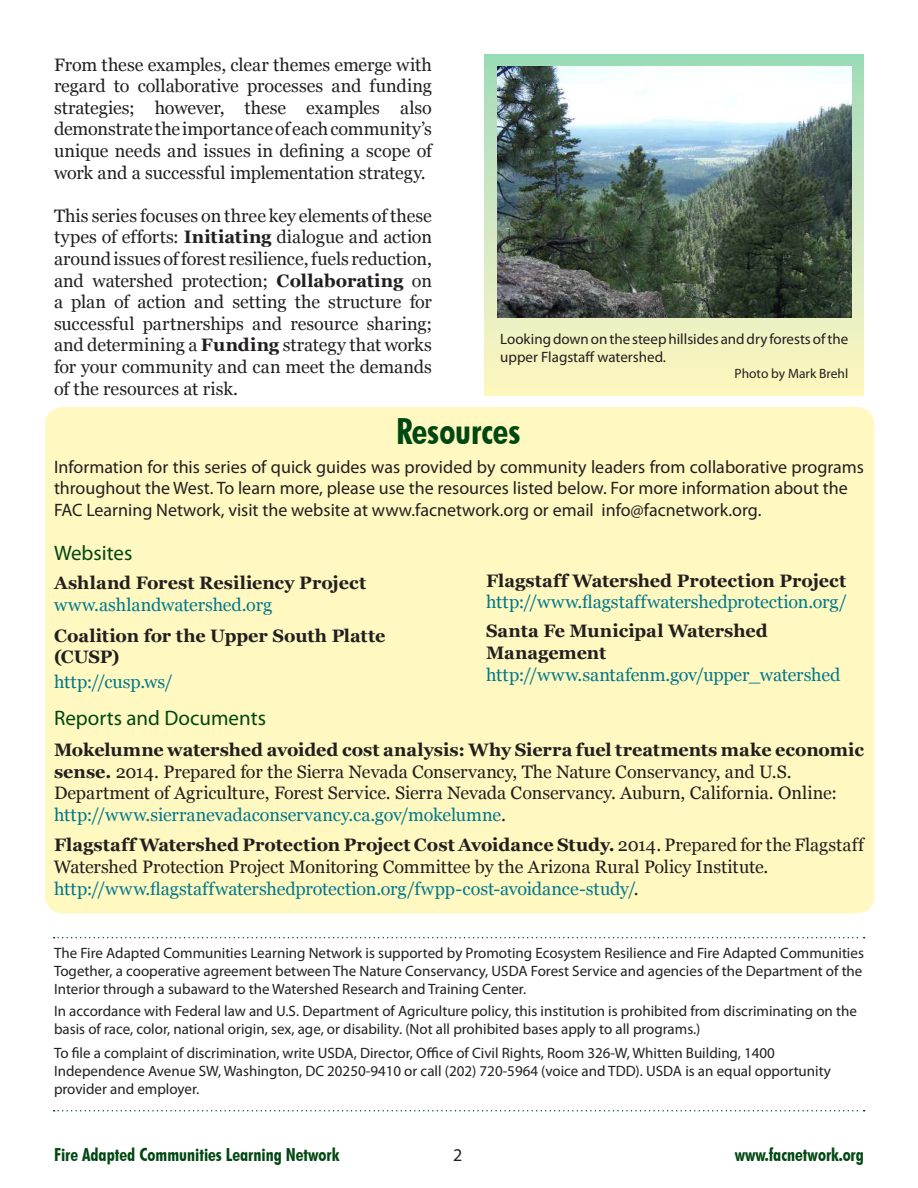
<style>
.page{position:relative;width:918px;height:1188px;background:#fff}
.page>*{position:absolute;margin:0;border:0;box-sizing:border-box;transform-origin:0 0}
.t1{font:700 condensed 36px "Futura BT";color:#004712}
.t2{font:21px "Myriad Pro";color:#004712}
.t3{font:18px/21.6px "Georgia";letter-spacing:-.005em;color:#221f1f;text-align:justify}
.t4{font:18px/21.6px "Myriad Pro";color:#221f1f}
.t5{font:700 18px/21.6px "Georgia";letter-spacing:-.005em;color:#221f1f}
.t6{font:18px "Georgia";color:#00788b}
.t7{font:700 condensed 18px "Futura BT";color:#004712}
.t8{font:15px/18px "Myriad Pro";color:#221f1f}
.t9{font:13.5px "Myriad Pro";color:#221f1f}
.s1{font-weight:700}
.s2{color:#00788b}
</style>
<div class="page">
<div style="left:45px;top:407px;width:830px;height:506px;background:#fff8c1;border-radius:18px"></div>
<img style="left:485px;top:55px;width:379px;height:340px">
<img style="left:497px;top:66px;width:354px;height:252px">
<svg style="left:54px;top:937px;width:811px;height:1px"></svg>
<svg style="left:54px;top:1110px;width:811px;height:1px"></svg>
<p class="t3" style="left:54px;top:55px;width:379px">From these examples, clear themes emerge with regard to collaborative processes and funding strategies; however, these examples also demonstrate the importance of each community’s unique needs and issues in defining a scope of work and a successful implementation strategy.</p>
<p class="t3" style="left:54px;top:206px;width:380px">This series focuses on three key elements of these types of efforts: <span class="s1">Initiating</span> dialogue and action around issues of forest resilience, fuels reduction, and watershed protection; <span class="s1">Collaborating</span> on a plan of action and setting the structure for successful partnerships and resource sharing; and determining a <span class="s1">Funding</span> strategy that works for your community and can meet the demands of the resources at risk.</p>
<p class="t8" style="left:500px;top:331px;width:349px">Looking down on the steep hillsides and dry forests of the upper Flagstaff watershed.</p>
<p class="t9" style="left:735px;top:369px;width:115px">Photo by Mark Brehl</p>
<h1 class="t1" style="left:396px;top:417px;width:126px">Resources</h1>
<p class="t4" style="left:54px;top:457px;width:812px">Information for this series of quick guides was provided by community leaders from collaborative programs throughout the West. To learn more, please use the resources listed below. For more information about the<br>FAC Learning Network, visit the website at www.facnetwork.org or email info@facnetwork.org.</p>
<p class="t2" style="left:54px;top:545px;width:80px">Websites</p>
<p class="t5" style="left:54px;top:574px;width:314px">Ashland Forest Resiliency Project</p>
<p class="t6" style="left:54px;top:597px;width:220px">www.ashlandwatershed.org</p>
<p class="t5" style="left:54px;top:626px;width:333px">Coalition for the Upper South Platte (CUSP)</p>
<p class="t6" style="left:54px;top:675px;width:120px">http://cusp.ws/</p>
<p class="t5" style="left:486px;top:571px;width:362px">Flagstaff Watershed Protection Project</p>
<p class="t6" style="left:486px;top:591px;width:363px">http://www.flagstaffwatershedprotection.org/</p>
<p class="t5" style="left:486px;top:622px;width:283px">Santa Fe Municipal Watershed<br>Management</p>
<p class="t6" style="left:486px;top:667px;width:356px">http://www.santafenm.gov/upper_watershed</p>
<p class="t2" style="left:54px;top:710px;width:213px">Reports and Documents</p>
<p class="t3" style="left:54px;top:739px;width:811px;text-align:left"><span class="s1">Mokelumne watershed avoided cost analysis: Why Sierra fuel treatments make economic sense.</span> 2014. Prepared for the Sierra Nevada Conservancy, The Nature Conservancy, and U.S.<br>Department of Agriculture, Forest Service. Sierra Nevada Conservancy. Auburn, California. Online: <span class="s2">http://www.sierranevadaconservancy.ca.gov/mokelumne</span>.</p>
<p class="t3" style="left:54px;top:835px;width:811px;text-align:left"><span class="s1">Flagstaff Watershed Protection Project Cost Avoidance Study.</span> 2014. Prepared for the Flagstaff<br>Watershed Protection Project Monitoring Committee by the Arizona Rural Policy Institute. <span class="s2">http://www.flagstaffwatershedprotection.org/fwpp-cost-avoidance-study/</span>.</p>
<p class="t8" style="left:54px;top:945px;width:811px;text-align:justify">The Fire Adapted Communities Learning Network is supported by Promoting Ecosystem Resilience and Fire Adapted Communities Together, a cooperative agreement between The Nature Conservancy, USDA Forest Service and agencies of the Department of the Interior through a subaward to the Watershed Research and Training Center.</p>
<p class="t8" style="left:54px;top:1004px;width:804px">In accordance with Federal law and U.S. Department of Agriculture policy, this institution is prohibited from discriminating on the basis of race, color, national origin, sex, age, or disability. (Not all prohibited bases apply to all programs.)</p>
<p class="t8" style="left:54px;top:1046px;width:778px">To file a complaint of discrimination, write USDA, Director, Office of Civil Rights, Room 326-W, Whitten Building, 1400<br>Independence Avenue SW, Washington, DC 20250-9410 or call (202) 720-5964 (voice and TDD). USDA is an equal opportunity provider and employer.</p>
<p class="t7" style="left:54px;top:1147px;width:287px">Fire Adapted Communities Learning Network</p>
<p class="t7" style="left:735px;top:1147px;width:131px">www.facnetwork.org</p>
<p class="t4" style="left:453px;top:1146px;width:11px">2</p>
</div>
